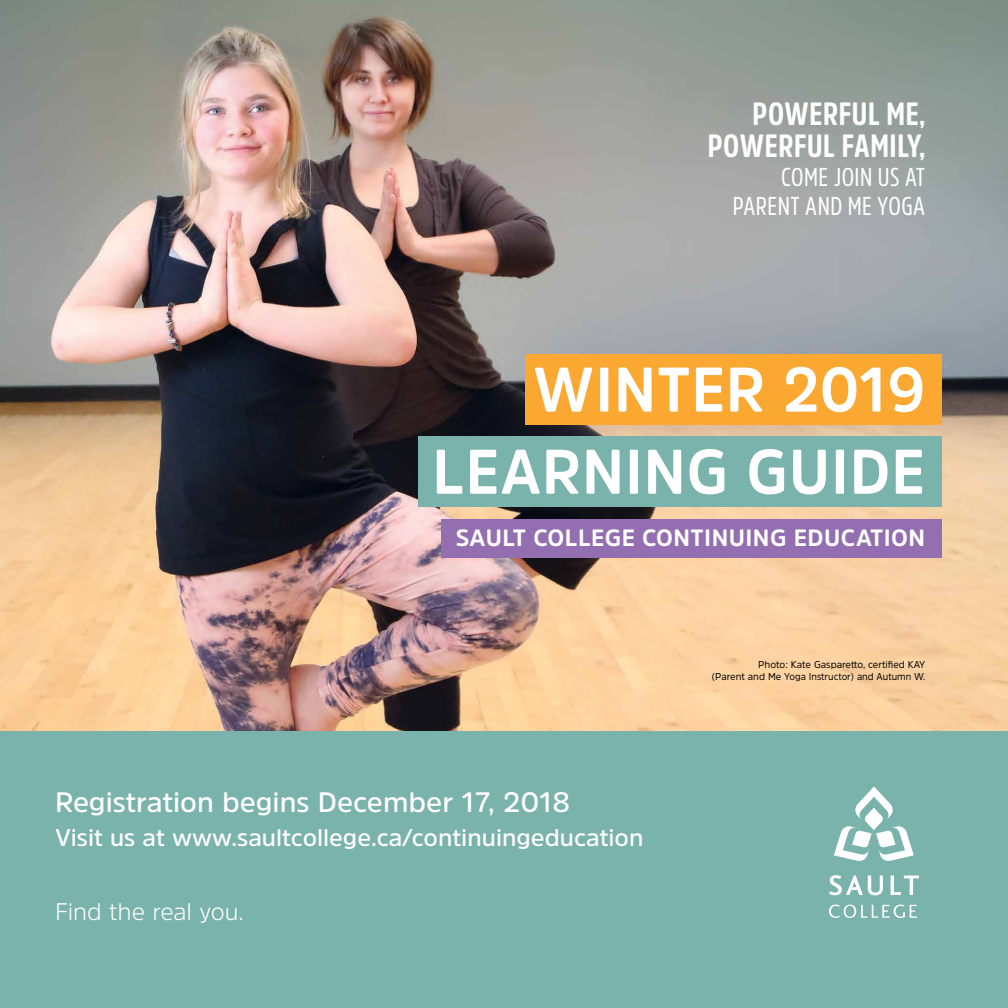
<style>
.page{position:relative;width:1008px;height:1008px;background:#fff}
.page>*{position:absolute;margin:0;border:0;box-sizing:border-box;transform-origin:0 0}
.t1{font:700 62.6px/82.2px "Amsi Pro";letter-spacing:.02em;color:#fff;text-align:right;scale:.94 1}
.t2{font:700 32px/32px "Amsi Pro Cond";letter-spacing:.02em;color:#fff;text-align:right}
.t3{font:600 28px "Amsi Pro";color:#fff}
.t4{font:25.8px/28.6px "Amsi Pro Cond";letter-spacing:.02em;color:#fff;text-align:right}
.t5{font:600 24px "Amsi Pro";color:#fff}
.t6{font:300 24px "Amsi Pro";color:#fff}
.t7{font:700 23.4px "Amsi Pro";letter-spacing:.02em;color:#fff}
.t8{font:10px/12px "Amsi Pro";color:#000;text-align:right}
</style>
<div class="page">
<img style="left:0;top:0;width:1008px;height:731px">
<div style="left:0;top:731px;width:1008px;height:277px;background:#7ab3ab"></div>
<svg style="left:829px;top:875px;width:54px;height:20px"></svg>
<svg style="left:891px;top:876px;width:28px;height:19px"></svg>
<svg style="left:829px;top:905px;width:88px;height:13px"></svg>
<svg style="left:834px;top:786px;width:80px;height:75px"></svg>
<div style="left:418px;top:437px;width:523px;height:70px;background:#7ab3ab"></div>
<div style="left:441px;top:519px;width:500px;height:39px;background:#936fb1"></div>
<div style="left:525px;top:354px;width:416px;height:71px;background:#faa831"></div>
<h2 class="t2" style="left:708px;top:97px;width:219px">POWERFUL ME,<br>POWERFUL FAMILY,</h2>
<h3 class="t4" style="left:733px;top:162px;width:194px">COME JOIN US AT<br>PARENT AND ME YOGA</h3>
<h1 class="t1" style="left:432px;top:347px;width:526px">WINTER 2019<br>LEARNING GUIDE</h1>
<h3 class="t7" style="left:456px;top:522px;width:471px">SAULT COLLEGE CONTINUING EDUCATION</h3>
<h3 class="t3" style="left:55px;top:783px;width:517px">Registration begins December 17, 2018</h3>
<h3 class="t5" style="left:55px;top:821px;width:590px">Visit us at www.saultcollege.ca/continuingeducation</h3>
<h3 class="t6" style="left:55px;top:895px;width:190px">Find the real you.</h3>
<p class="t8" style="left:712px;top:658px;width:215px">Photo: Kate Gasparetto, certified KAY<br>(Parent and Me Yoga Instructor) and Autumn W.</p>
</div>
